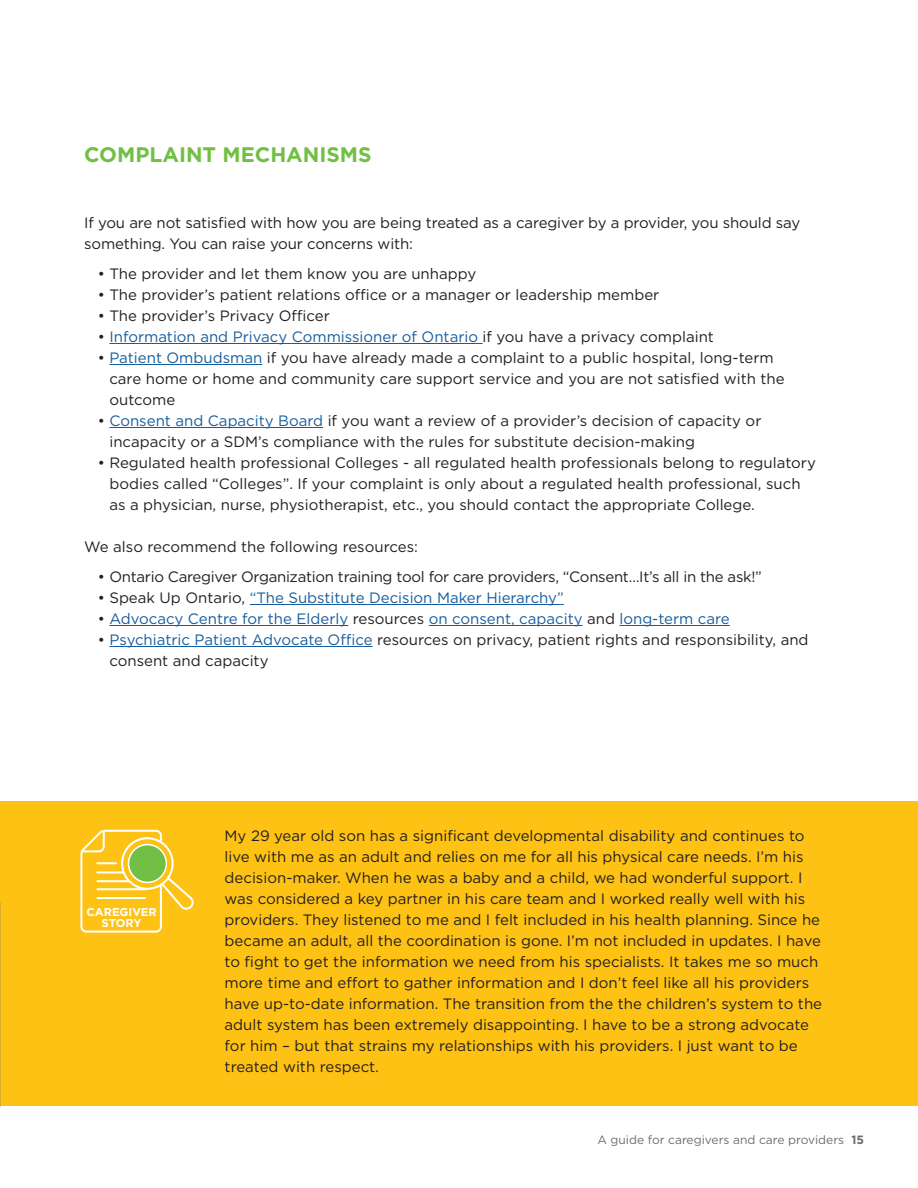
<style>
.page{position:relative;width:918px;height:1188px;background:#fff}
.page>*{position:absolute;margin:0;border:0;box-sizing:border-box;transform-origin:0 0}
.Good_capped_title{font:700 21px "Gotham";color:#71bf44}
.Change_body_text{font:15px/21px "Gotham";color:#231f20}
.Change_body_text-2{font:15px "Gotham";color:#175d9e}
.Change_body_text-3{font:15px "Gotham";letter-spacing:-.02em;color:#231f20}
.t1{font:12px "Gotham";color:#6c6d70}
.Good_capped_title-2{font:700 11.4px/11.4px "Gotham";color:#fff;text-align:center}
.s1{color:#231f20}
.s2{color:#175d9e}
.s3{font-weight:700}
</style>
<div class="page">
<div style="left:0;top:801px;width:918px;height:305px;background:#fec214"></div>
<svg style="left:80px;top:830px;width:114px;height:103px"></svg>
<div style="left:129px;top:845px;width:37px;height:37px;background:#71bf44;border-radius:50%"></div>
<hr style="left:109px;top:343px;width:374px;height:1px;background:#175d9e">
<hr style="left:109px;top:364px;width:153px;height:1px;background:#175d9e">
<hr style="left:109px;top:427px;width:214px;height:1px;background:#175d9e">
<hr style="left:250px;top:604px;width:314px;height:1px;background:#175d9e">
<hr style="left:109px;top:625px;width:239px;height:1px;background:#175d9e">
<hr style="left:429px;top:625px;width:154px;height:1px;background:#175d9e">
<hr style="left:619px;top:625px;width:111px;height:1px;background:#175d9e">
<hr style="left:109px;top:646px;width:264px;height:1px;background:#175d9e">
<p class="Good_capped_title" style="left:84px;top:140px;width:289px">COMPLAINT MECHANISMS</p>
<p class="Change_body_text" style="left:84px;top:212px;width:718px">If you are not satisfied with how you are being treated as a caregiver by a provider, you should say something. You can raise your concerns with:</p>
<p class="Change_body_text" style="left:98px;top:263px;width:380px">• The provider and let them know you are unhappy</p>
<p class="Change_body_text" style="left:98px;top:284px;width:563px">• The provider’s patient relations office or a manager or leadership member</p>
<p class="Change_body_text" style="left:98px;top:305px;width:234px">• The provider’s Privacy Officer</p>
<p class="Change_body_text-2" style="left:98px;top:327px;width:618px"><span class="s1">•</span> Information and Privacy Commissioner of Ontario <span class="s1">if you have a privacy complaint</span></p>
<p class="Change_body_text" style="left:109px;top:347px;width:677px;text-indent:-12px">• <span class="s2">Patient Ombudsman</span> if you have already made a complaint to a public hospital, long-term care home or home and community care support service and you are not satisfied with the outcome</p>
<p class="Change_body_text" style="left:109px;top:410px;width:654px;text-indent:-12px">• <span class="s2">Consent and Capacity Board</span> if you want a review of a provider’s decision of capacity or incapacity or a SDM’s compliance with the rules for substitute decision-making</p>
<p class="Change_body_text" style="left:109px;top:452px;width:708px;text-indent:-12px">• Regulated health professional Colleges - all regulated health professionals belong to regulatory bodies called “Colleges”. If your complaint is only about a regulated health professional, such as a physician, nurse, physiotherapist, etc., you should contact the appropriate College.</p>
<p class="Change_body_text" style="left:84px;top:536px;width:335px">We also recommend the following resources:</p>
<p class="Change_body_text-3" style="left:98px;top:567px;width:666px">• Ontario Caregiver Organization training tool for care providers, “Consent…It’s all in the ask!”</p>
<p class="Change_body_text-2" style="left:98px;top:588px;width:468px"><span class="s1">• Speak Up Ontario,</span> “The Substitute Decision Maker Hierarchy”</p>
<p class="Change_body_text-2" style="left:98px;top:609px;width:634px"><span class="s1">•</span> Advocacy Centre for the Elderly <span class="s1">resources</span> on consent, capacity <span class="s1">and</span> long-term care</p>
<p class="Change_body_text" style="left:109px;top:629px;width:701px;text-indent:-12px">• <span class="s2">Psychiatric Patient Advocate Office</span> resources on privacy, patient rights and responsibility, and consent and capacity</p>
<p class="Good_capped_title-2" style="left:86px;top:906px;width:72px">CAREGIVER<br>STORY</p>
<p class="Change_body_text" style="left:225px;top:825px;width:599px">My 29 year old son has a significant developmental disability and continues to live with me as an adult and relies on me for all his physical care needs. I’m his decision-maker. When he was a baby and a child, we had wonderful support. I was considered a key partner in his care team and I worked really well with his providers. They listened to me and I felt included in his health planning. Since he became an adult, all the coordination is gone. I’m not included in updates. I have to fight to get the information we need from his specialists. It takes me so much more time and effort to gather information and I don’t feel like all his providers have up-to-date information. The transition from the the children’s system to the adult system has been extremely disappointing. I have to be a strong advocate for him – but that strains my relationships with his providers. I just want to be treated with respect.</p>
<p class="t1" style="left:597px;top:1132px;width:268px">A guide for caregivers and care providers <span class="s3">15</span></p>
</div>
